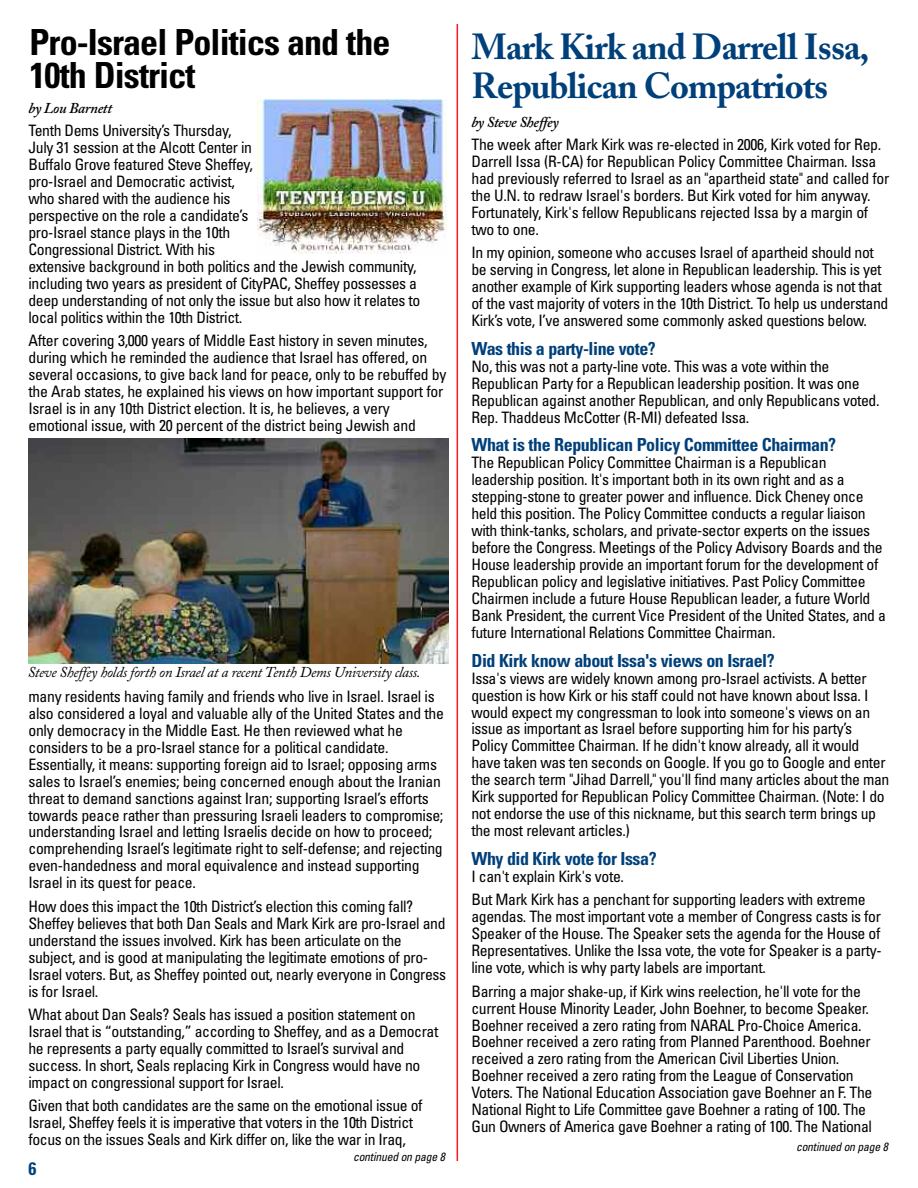
<style>
.page{position:relative;width:918px;height:1188px;background:#fff}
.page>*{position:absolute;margin:0;border:0;box-sizing:border-box;transform-origin:0 0}
.t1{font:700 36px/39px "Adobe Caslon";letter-spacing:-.025em;color:#00407a}
.t2{font:700 condensed 36px/33px "Univers";letter-spacing:-.025em;color:#000}
.t3{font:700 condensed 18px "Univers";letter-spacing:-.025em;color:#00407a}
.t4{font:condensed 15.75px/17px "Univers";letter-spacing:-.025em;color:#000}
.t5{font:italic 15px "Adobe Caslon";letter-spacing:-.025em;color:#000}
.t6{font:italic 600 15px "Adobe Caslon";letter-spacing:-.025em;color:#000}
.t7{font:italic condensed 12px "Univers";letter-spacing:-.015em;color:#000}
</style>
<div class="page">
<hr style="left:457px;top:24px;width:1px;height:1137px;background:#ff1521">
<img style="left:257px;top:100px;width:189px;height:154px">
<img style="left:29px;top:438px;width:419px;height:225px">
<h1 class="t2" style="left:30px;top:29px;width:362px">Pro-Israel Politics and the<br>10th District</h1>
<p class="t6" style="left:28px;top:103px;width:85px">by Lou Barnett</p>
<p class="t4" style="left:28px;top:123px;width:393px">Tenth Dems University’s Thursday,<br>July 31 session at the Alcott Center in<br>Buffalo Grove featured Steve Sheffey,<br>pro-Israel and Democratic activist,<br>who shared with the audience his<br>perspective on the role a candidate’s<br>pro-Israel stance plays in the 10th<br>Congressional District. With his<br>extensive background in both politics and the Jewish community, including two years as president of CityPAC, Sheffey possesses a deep understanding of not only the issue but also how it relates to local politics within the 10th District.</p>
<p class="t4" style="left:28px;top:333px;width:420px">After covering 3,000 years of Middle East history in seven minutes, during which he reminded the audience that Israel has offered, on several occasions, to give back land for peace, only to be rebuffed by the Arab states, he explained his views on how important support for Israel is in any 10th District election. It is, he believes, a very emotional issue, with 20 percent of the district being Jewish and</p>
<p class="t5" style="left:28px;top:667px;width:394px">Steve Sheffey holds forth on Israel at a recent Tenth Dems University class.</p>
<p class="t4" style="left:28px;top:689px;width:417px">many residents having family and friends who live in Israel. Israel is also considered a loyal and valuable ally of the United States and the only democracy in the Middle East. He then reviewed what he considers to be a pro-Israel stance for a political candidate.<br>Essentially, it means: supporting foreign aid to Israel; opposing arms sales to Israel’s enemies; being concerned enough about the Iranian threat to demand sanctions against Iran; supporting Israel’s efforts towards peace rather than pressuring Israeli leaders to compromise; understanding Israel and letting Israelis decide on how to proceed; comprehending Israel’s legitimate right to self-defense; and rejecting even-handedness and moral equivalence and instead supporting Israel in its quest for peace.</p>
<p class="t4" style="left:28px;top:899px;width:419px">How does this impact the 10th District’s election this coming fall?<br>Sheffey believes that both Dan Seals and Mark Kirk are pro-Israel and understand the issues involved. Kirk has been articulate on the subject, and is good at manipulating the legitimate emotions of pro-Israel voters. But, as Sheffey pointed out, nearly everyone in Congress is for Israel.</p>
<p class="t4" style="left:28px;top:1007px;width:412px">What about Dan Seals? Seals has issued a position statement on Israel that is “outstanding,” according to Sheffey, and as a Democrat he represents a party equally committed to Israel’s survival and success. In short, Seals replacing Kirk in Congress would have no impact on congressional support for Israel.</p>
<p class="t4" style="left:28px;top:1098px;width:396px">Given that both candidates are the same on the emotional issue of<br>Israel, Sheffey feels it is imperative that voters in the 10th District focus on the issues Seals and Kirk differ on, like the war in Iraq,</p>
<p class="t3" style="left:28px;top:1162px;width:9px">6</p>
<p class="t7" style="left:353px;top:1152px;width:94px">continued on page 8</p>
<h1 class="t1" style="left:471px;top:31px;width:400px">Mark Kirk and Darrell Issa,<br>Republican Compatriots</h1>
<p class="t6" style="left:471px;top:116px;width:89px">by Steve Sheffey</p>
<p class="t4" style="left:471px;top:137px;width:419px">The week after Mark Kirk was re-elected in 2006, Kirk voted for Rep.<br>Darrell Issa (R-CA) for Republican Policy Committee Chairman. Issa had previously referred to Israel as an "apartheid state" and called for the U.N. to redraw Israel's borders. But Kirk voted for him anyway.<br>Fortunately, Kirk's fellow Republicans rejected Issa by a margin of two to one.</p>
<p class="t4" style="left:471px;top:245px;width:418px">In my opinion, someone who accuses Israel of apartheid should not be serving in Congress, let alone in Republican leadership. This is yet another example of Kirk supporting leaders whose agenda is not that of the vast majority of voters in the 10th District. To help us understand Kirk’s vote, I’ve answered some commonly asked questions below.</p>
<p class="t3" style="left:471px;top:342px;width:186px">Was this a party-line vote?</p>
<p class="t4" style="left:471px;top:359px;width:410px">No, this was not a party-line vote. This was a vote within the Republican Party for a Republican leadership position. It was one Republican against another Republican, and only Republicans voted.<br>Rep. Thaddeus McCotter (R-MI) defeated Issa.</p>
<p class="t3" style="left:471px;top:438px;width:366px">What is the Republican Policy Committee Chairman?</p>
<p class="t4" style="left:471px;top:456px;width:416px">The Republican Policy Committee Chairman is a Republican leadership position. It's important both in its own right and as a stepping-stone to greater power and influence. Dick Cheney once held this position. The Policy Committee conducts a regular liaison with think-tanks, scholars, and private-sector experts on the issues before the Congress. Meetings of the Policy Advisory Boards and the House leadership provide an important forum for the development of Republican policy and legislative initiatives. Past Policy Committee Chairmen include a future House Republican leader, a future World Bank President, the current Vice President of the United States, and a future International Relations Committee Chairman.</p>
<p class="t3" style="left:471px;top:654px;width:305px">Did Kirk know about Issa's views on Israel?</p>
<p class="t4" style="left:471px;top:671px;width:420px">Issa's views are widely known among pro-Israel activists. A better question is how Kirk or his staff could not have known about Issa. I would expect my congressman to look into someone's views on an issue as important as Israel before supporting him for his party’s Policy Committee Chairman. If he didn't know already, all it would have taken was ten seconds on Google. If you go to Google and enter the search term "Jihad Darrell," you'll find many articles about the man Kirk supported for Republican Policy Committee Chairman. (Note: I do not endorse the use of this nickname, but this search term brings up the most relevant articles.)</p>
<p class="t3" style="left:471px;top:852px;width:187px">Why did Kirk vote for Issa?</p>
<p class="t4" style="left:471px;top:866px;width:396px;line-height:23.4px">I can't explain Kirk's vote.<br>But Mark Kirk has a penchant for supporting leaders with extreme</p>
<p class="t4" style="left:471px;top:910px;width:412px;text-align:justify">agendas. The most important vote a member of Congress casts is for Speaker of the House. The Speaker sets the agenda for the House of Representatives. Unlike the Issa vote, the vote for Speaker is a party&shy;line vote, which is why party labels are important.</p>
<p class="t4" style="left:471px;top:984px;width:403px">Barring a major shake-up, if Kirk wins reelection, he'll vote for the current House Minority Leader, John Boehner, to become Speaker.<br>Boehner received a zero rating from NARAL Pro-Choice America.<br>Boehner received a zero rating from Planned Parenthood. Boehner received a zero rating from the American Civil Liberties Union.<br>Boehner received a zero rating from the League of Conservation Voters. The National Education Association gave Boehner an F. The National Right to Life Committee gave Boehner a rating of 100. The Gun Owners of America gave Boehner a rating of 100. The National</p>
<p class="t7" style="left:796px;top:1142px;width:94px">continued on page 8</p>
</div>
